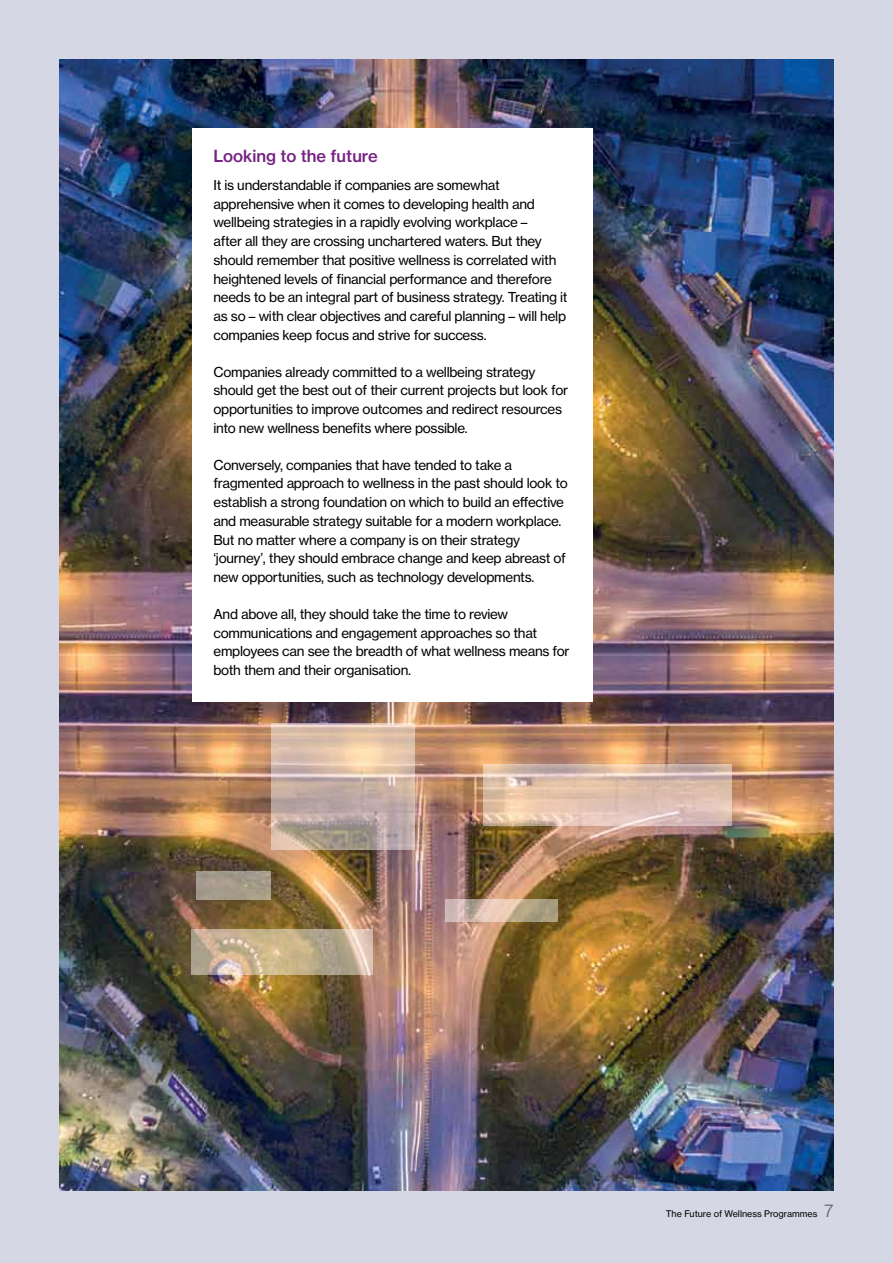
<style>
.page{position:relative;width:893px;height:1263px;background:#d5d8e4}
.page>*{position:absolute;margin:0;border:0;box-sizing:border-box;transform-origin:0 0}
.t1{font:16.5px "N Haas Grotesk TX Std 65 Md";color:#762283}
.t2{font:13.5px/18.8px "N Haas Grotesk TX Std 55 Rg";letter-spacing:-.02em;color:#000}
.t3{font:9px "N Haas Grotesk TX Std 55 Rg";color:#000}
.s1{font-family:"N Haas Grotesk DS Std 45 Lt";font-size:18px;color:#58595b}
</style>
<div class="page">
<img style="left:59px;top:60px;width:775px;height:1131px">
<div style="left:192px;top:128px;width:401px;height:573px;background:#fff"></div>
<svg style="left:483px;top:764px;width:248px;height:61px;background:#dec1b0"></svg>
<svg style="left:191px;top:929px;width:182px;height:46px;background:#c6b396"></svg>
<svg style="left:271px;top:723px;width:144px;height:126px;background:#cbb4a6"></svg>
<svg style="left:445px;top:900px;width:113px;height:22px;background:#c8b39f"></svg>
<div style="left:196px;top:871px;width:75px;height:29px;background:#a59a8a"></div>
<p class="t1" style="left:213px;top:146px;width:166px">Looking to the future</p>
<p class="t2" style="left:213px;top:176px;width:356px">It is understandable if companies are somewhat apprehensive when it comes to developing health and wellbeing strategies in a rapidly evolving workplace –<br>after all they are crossing unchartered waters. But they should remember that positive wellness is correlated with heightened levels of financial performance and therefore needs to be an integral part of business strategy. Treating it as so – with clear objectives and careful planning – will help companies keep focus and strive for success.</p>
<p class="t2" style="left:213px;top:362px;width:356px">Companies already committed to a wellbeing strategy should get the best out of their current projects but look for opportunities to improve outcomes and redirect resources into new wellness benefits where possible.</p>
<p class="t2" style="left:213px;top:455px;width:356px">Conversely, companies that have tended to take a fragmented approach to wellness in the past should look to establish a strong foundation on which to build an effective and measurable strategy suitable for a modern workplace.<br>But no matter where a company is on their strategy ‘journey’, they should embrace change and keep abreast of new opportunities, such as technology developments.</p>
<p class="t2" style="left:213px;top:605px;width:358px">And above all, they should take the time to review communications and engagement approaches so that employees can see the breadth of what wellness means for both them and their organisation.</p>
<p class="t3" style="left:666px;top:1208px;width:169px">The Future of Wellness Programmes <span class="s1">7</span></p>
</div>
